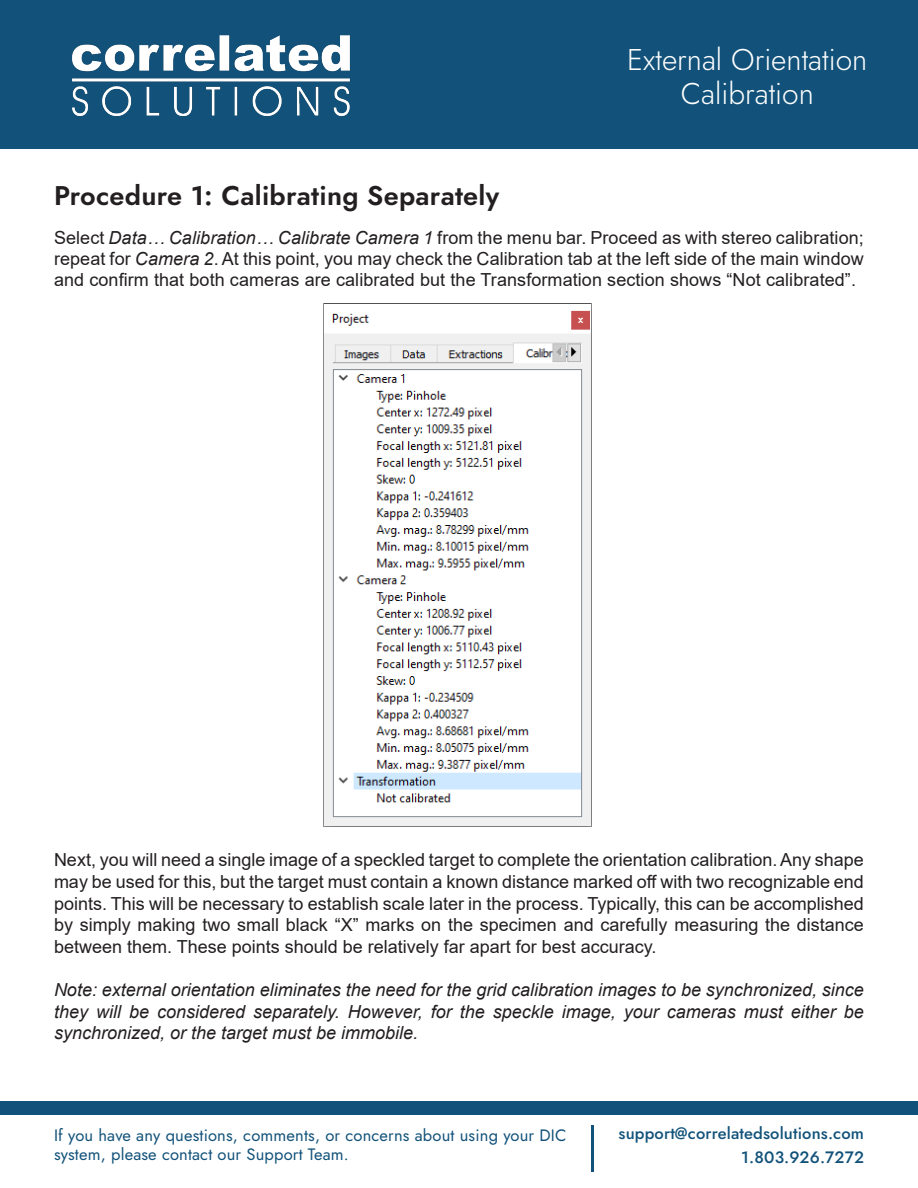
<style>
.page{position:relative;width:918px;height:1188px;background:#fff}
.page>*{position:absolute;margin:0;border:0;box-sizing:border-box;transform-origin:0 0}
.t1{font:300 30px/34.5px "Jost";color:#fff;text-align:center}
.t2{font:27px "Jost Semi";letter-spacing:.01em;color:#231f20}
.t3{font:18px/21.6px "Arial";color:#231f20;text-align:justify}
.t4{font:italic 18px/21.6px "Arial";color:#231f20;text-align:justify}
.t5{font:16.5px/19.5px "Jost";letter-spacing:.01em;color:#12527a}
.t6{font:500 16.5px/24px "Jost";letter-spacing:.01em;color:#12527a;text-align:right}
.s1{font-style:italic}
</style>
<div class="page">
<div style="left:0;top:0;width:918px;height:148px;background:#12527a"></div>
<img style="left:72px;top:35px;width:278px;height:82px">
<div style="left:0;top:1102px;width:918px;height:13px;background:#12527a"></div>
<hr style="left:591px;top:1125px;width:3px;height:46px;background:#12527a">
<img style="left:323px;top:303px;width:268px;height:523px">
<p class="t2" style="left:54px;top:177px;width:447px">Procedure 1: Calibrating Separately</p>
<h1 class="t1" style="left:627px;top:42px;width:242px">External Orientation<br>Calibration</h1>
<p class="t3" style="left:54px;top:227px;width:811px;line-height:21px">Select <span class="s1">Data… Calibration… Calibrate Camera 1</span> from the menu bar. Proceed as with stereo calibration; repeat for <span class="s1">Camera 2</span>. At this point, you may check the Calibration tab at the left side of the main window and confirm that both cameras are calibrated but the Transformation section shows “Not calibrated”.</p>
<p class="t3" style="left:54px;top:849px;width:811px">Next, you will need a single image of a speckled target to complete the orientation calibration. Any shape may be used for this, but the target must contain a known distance marked off with two recognizable end points. This will be necessary to establish scale later in the process. Typically, this can be accomplished by simply making two small black “X” marks on the specimen and carefully measuring the distance between them. These points should be relatively far apart for best accuracy.</p>
<p class="t4" style="left:54px;top:979px;width:812px">Note: external orientation eliminates the need for the grid calibration images to be synchronized, since they will be considered separately. However, for the speckle image, your cameras must either be synchronized, or the target must be immobile.</p>
<p class="t5" style="left:54px;top:1125px;width:514px">If you have any questions, comments, or concerns about using your DIC system, please contact our Support Team.</p>
<p class="t6" style="left:619px;top:1121px;width:247px">support@correlatedsolutions.com<br>1.803.926.7272</p>
</div>
